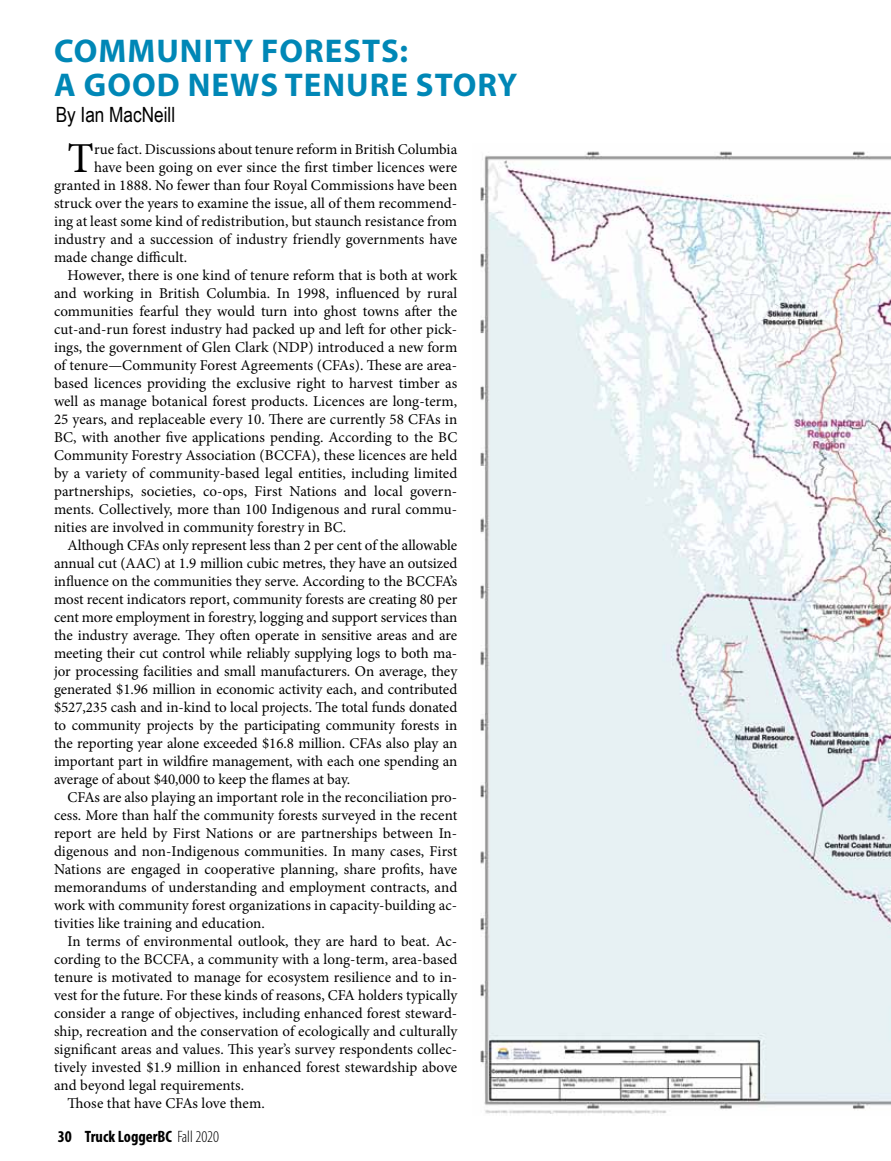
<style>
.page{position:relative;width:891px;height:1161px;background:#fff}
.page>*{position:absolute;margin:0;border:0;box-sizing:border-box;transform-origin:0 0}
.t1{font:42.75px "Minion Pro";color:#000}
.t2{font:700 33px/34.5px "Myriad Pro";letter-spacing:.03em;color:#0087b6}
.t3{font:21px "Arial Narrow";color:#000}
.t4{font:700 condensed 16.5px "Myriad Pro";color:#000}
.t5{font:15px "Minion Pro";color:#000}
.s1{font-weight:300}
</style>
<div class="page">
<img style="left:480px;top:151px;width:411px;height:963px">
<h2 class="t2" style="left:54px;top:32px;width:465px">COMMUNITY FORESTS:<br>A GOOD NEWS TENURE STORY</h2>
<h3 class="t3" style="left:56px;top:99px;width:121px">By Ian MacNeill</h3>
<h1 class="t1" style="left:68px;top:130px;width:28px">T</h1>
<p class="t5" style="left:94px;top:139px;width:365px">rue fact. Discussions about tenure reform in British Columbia</p>
<p class="t5" style="left:94px;top:157px;width:365px">have been going on ever since the first timber licences were</p>
<p class="t5" style="left:54px;top:175px;width:405px">granted in 1888. No fewer than four Royal Commissions have been</p>
<p class="t5" style="left:54px;top:193px;width:405px">struck over the years to examine the issue, all of them recommend-</p>
<p class="t5" style="left:54px;top:211px;width:405px">ing at least some kind of redistribution, but staunch resistance from</p>
<p class="t5" style="left:54px;top:229px;width:405px">industry and a succession of industry friendly governments have</p>
<p class="t5" style="left:54px;top:247px;width:135px">made change difficult.</p>
<p class="t5" style="left:68px;top:265px;width:391px">However, there is one kind of tenure reform that is both at work</p>
<p class="t5" style="left:54px;top:283px;width:405px">and working in British Columbia. In 1998, influenced by rural</p>
<p class="t5" style="left:54px;top:301px;width:405px">communities fearful they would turn into ghost towns after the</p>
<p class="t5" style="left:54px;top:319px;width:405px">cut-and-run forest industry had packed up and left for other pick-</p>
<p class="t5" style="left:54px;top:337px;width:405px">ings, the government of Glen Clark (NDP) introduced a new form</p>
<p class="t5" style="left:54px;top:355px;width:405px">of tenure—Community Forest Agreements (CFAs). These are area-</p>
<p class="t5" style="left:54px;top:373px;width:405px">based licences providing the exclusive right to harvest timber as</p>
<p class="t5" style="left:54px;top:391px;width:405px">well as manage botanical forest products. Licences are long-term,</p>
<p class="t5" style="left:54px;top:409px;width:405px">25 years, and replaceable every 10. There are currently 58 CFAs in</p>
<p class="t5" style="left:54px;top:427px;width:405px">BC, with another five applications pending. According to the BC</p>
<p class="t5" style="left:54px;top:445px;width:405px">Community Forestry Association (BCCFA), these licences are held</p>
<p class="t5" style="left:54px;top:463px;width:405px">by a variety of community-based legal entities, including limited</p>
<p class="t5" style="left:54px;top:481px;width:405px">partnerships, societies, co-ops, First Nations and local govern-</p>
<p class="t5" style="left:54px;top:499px;width:405px">ments. Collectively, more than 100 Indigenous and rural commu-</p>
<p class="t5" style="left:54px;top:517px;width:294px">nities are involved in community forestry in BC.</p>
<p class="t5" style="left:68px;top:535px;width:391px">Although CFAs only represent less than 2 per cent of the allowable</p>
<p class="t5" style="left:54px;top:553px;width:405px">annual cut (AAC) at 1.9 million cubic metres, they have an outsized</p>
<p class="t5" style="left:54px;top:571px;width:405px">influence on the communities they serve. According to the BCCFA’s</p>
<p class="t5" style="left:54px;top:589px;width:405px">most recent indicators report, community forests are creating 80 per</p>
<p class="t5" style="left:54px;top:607px;width:405px">cent more employment in forestry, logging and support services than</p>
<p class="t5" style="left:54px;top:625px;width:405px">the industry average. They often operate in sensitive areas and are</p>
<p class="t5" style="left:54px;top:643px;width:405px">meeting their cut control while reliably supplying logs to both ma-</p>
<p class="t5" style="left:54px;top:661px;width:405px">jor processing facilities and small manufacturers. On average, they</p>
<p class="t5" style="left:54px;top:679px;width:405px">generated $1.96 million in economic activity each, and contributed</p>
<p class="t5" style="left:54px;top:697px;width:405px">$527,235 cash and in-kind to local projects. The total funds donated</p>
<p class="t5" style="left:54px;top:715px;width:405px">to community projects by the participating community forests in</p>
<p class="t5" style="left:54px;top:733px;width:405px">the reporting year alone exceeded $16.8 million. CFAs also play an</p>
<p class="t5" style="left:54px;top:751px;width:405px">important part in wildfire management, with each one spending an</p>
<p class="t5" style="left:54px;top:769px;width:298px">average of about $40,000 to keep the flames at bay.</p>
<p class="t5" style="left:68px;top:787px;width:391px">CFAs are also playing an important role in the reconciliation pro-</p>
<p class="t5" style="left:54px;top:805px;width:405px">cess. More than half the community forests surveyed in the recent</p>
<p class="t5" style="left:54px;top:823px;width:405px">report are held by First Nations or are partnerships between In-</p>
<p class="t5" style="left:54px;top:841px;width:405px">digenous and non-Indigenous communities. In many cases, First</p>
<p class="t5" style="left:54px;top:859px;width:405px">Nations are engaged in cooperative planning, share profits, have</p>
<p class="t5" style="left:54px;top:877px;width:405px">memorandums of understanding and employment contracts, and</p>
<p class="t5" style="left:54px;top:895px;width:405px">work with community forest organizations in capacity-building ac-</p>
<p class="t5" style="left:54px;top:913px;width:212px">tivities like training and education.</p>
<p class="t5" style="left:68px;top:931px;width:391px">In terms of environmental outlook, they are hard to beat. Ac-</p>
<p class="t5" style="left:54px;top:949px;width:405px">cording to the BCCFA, a community with a long-term, area-based</p>
<p class="t5" style="left:54px;top:967px;width:405px">tenure is motivated to manage for ecosystem resilience and to in-</p>
<p class="t5" style="left:54px;top:985px;width:405px">vest for the future. For these kinds of reasons, CFA holders typically</p>
<p class="t5" style="left:54px;top:1003px;width:405px">consider a range of objectives, including enhanced forest steward-</p>
<p class="t5" style="left:54px;top:1021px;width:405px">ship, recreation and the conservation of ecologically and culturally</p>
<p class="t5" style="left:54px;top:1039px;width:405px">significant areas and values. This year’s survey respondents collec-</p>
<p class="t5" style="left:54px;top:1057px;width:405px">tively invested $1.9 million in enhanced forest stewardship above</p>
<p class="t5" style="left:54px;top:1075px;width:192px">and beyond legal requirements.</p>
<p class="t5" style="left:68px;top:1093px;width:199px">Those that have CFAs love them.</p>
<p class="t4" style="left:58px;top:1126px;width:163px">30 Truck LoggerBC <span class="s1">Fall 2020</span></p>
</div>
